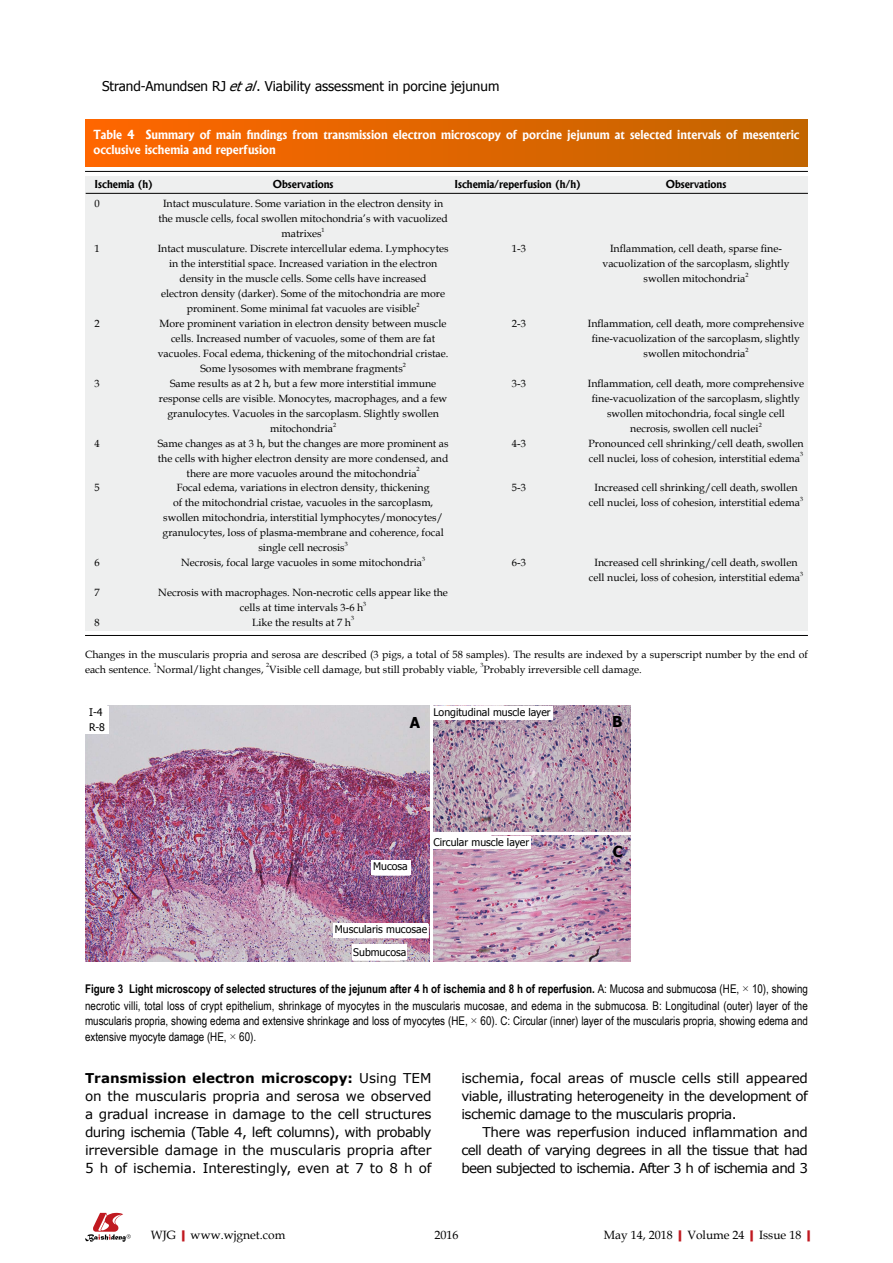
<style>
.page{position:relative;width:893px;height:1263px;background:#fff}
.page>*{position:absolute;margin:0;border:0;box-sizing:border-box;transform-origin:0 0}
.t1{font:700 15px "Tahoma";color:#000}
.t2{font:13.5px/18px "Verdana";letter-spacing:-.04em;color:#000;text-align:justify}
.t3{font:13.5px "Tahoma";color:#000}
.t4{font:13.5px "Verdana";letter-spacing:-.01em;color:#000}
.t5{font:12px/16.5px "Arial Narrow";color:#000}
.t6{font:700 12px/15px "Albertus";color:#fff}
.t7{font:12px "Book Antiqua";color:#000}
.t8{font:10.5px/15px "Book Antiqua";color:#000;text-align:center}
.t9{font:10.5px/22.6px "Tahoma";color:#000;text-align:center}
.t10{font:700 10.5px "Albertus";color:#000}
.t11{font:6.15px "Book Antiqua";color:#000}
.s1{font-style:italic}
.s2{font-weight:700}
.s3{font-family:"Garamond";font-size:10.5px}
.s4{font-weight:700;color:#c01920}
</style>
<div class="page">
<svg style="left:85px;top:1213px;width:46px;height:29px"></svg>
<div style="left:85px;top:119px;width:723px;height:48px;background:linear-gradient(to right,#f60,#c16500)"></div>
<div style="left:85px;top:176px;width:723px;height:454px;background:#eeefef"></div>
<hr style="left:85px;top:171px;width:723px;height:1px;background:#000">
<hr style="left:86px;top:193px;width:722px;height:1px;background:#000">
<hr style="left:85px;top:635px;width:723px;height:1px;background:#000">
<img style="left:85px;top:706px;width:344px;height:255px">
<img style="left:433px;top:706px;width:198px;height:125px">
<img style="left:433px;top:836px;width:198px;height:125px">
<div style="left:433px;top:836px;width:98px;height:12px;background:#fff"></div>
<div style="left:433px;top:706px;width:120px;height:13px;background:#fff"></div>
<div style="left:85px;top:706px;width:24px;height:27px;background:#fff"></div>
<div style="left:372px;top:860px;width:39px;height:15px;background:#fff"></div>
<div style="left:333px;top:923px;width:95px;height:15px;background:#fff"></div>
<div style="left:353px;top:945px;width:54px;height:15px;background:#fff"></div>
<p class="t3" style="left:102px;top:77px;width:399px">Strand-Amundsen RJ <span class="s1">etal</span>. Viability assessment in porcine jejunum</p>
<p class="t6" style="left:94px;top:127px;width:707px">Table 4 Summary of main findings from transmission electron microscopy of porcine jejunum at selected intervals of mesenteric occlusive ischemia and reperfusion</p>
<p class="t10" style="left:95px;top:178px;width:60px">Ischemia (h)</p>
<p class="t10" style="left:273px;top:178px;width:62px">Observations</p>
<p class="t10" style="left:455px;top:178px;width:128px">Ischemia/reperfusion (h/h)</p>
<p class="t10" style="left:666px;top:178px;width:62px">Observations</p>
<p class="t8" style="left:95px;top:196px;width:7px">0</p>
<p class="t8" style="left:158px;top:196px;width:291px">Intact musculature. Some variation in the electron density in the muscle cells, focal swollen mitochondria’s with vacuolized matrixes</p>
<p class="t11" style="left:322px;top:226px;width:5px">1</p>
<p class="t8" style="left:95px;top:241px;width:7px">1</p>
<p class="t8" style="left:158px;top:241px;width:292px">Intact musculature. Discrete intercellular edema. Lymphocytes in the interstitial space. Increased variation in the electron density in the muscle cells. Some cells have increased<br>electron density (darker). Some of the mitochondria are more prominent. Some minimal fat vacuoles are visible</p>
<p class="t11" style="left:416px;top:301px;width:5px">2</p>
<p class="t8" style="left:95px;top:316px;width:7px">2</p>
<p class="t8" style="left:158px;top:316px;width:292px">More prominent variation in electron density between muscle cells. Increased number of vacuoles, some of them are fat vacuoles. Focal edema, thickening of the mitochondrial cristae.<br>Some lysosomes with membrane fragments</p>
<p class="t11" style="left:403px;top:360px;width:5px">2</p>
<p class="t8" style="left:95px;top:375px;width:7px">3</p>
<p class="t8" style="left:159px;top:375px;width:290px">Same results as at 2 h, but a few more interstitial immune response cells are visible. Monocytes, macrophages, and a few granulocytes. Vacuoles in the sarcoplasm. Slightly swollen mitochondria</p>
<p class="t11" style="left:333px;top:420px;width:5px">2</p>
<p class="t8" style="left:95px;top:435px;width:7px">4</p>
<p class="t8" style="left:158px;top:435px;width:292px">Same changes as at 3 h, but the changes are more prominent as the cells with higher electron density are more condensed, and there are more vacuoles around the mitochondria</p>
<p class="t11" style="left:417px;top:465px;width:5px">2</p>
<p class="t8" style="left:95px;top:480px;width:7px">5</p>
<p class="t8" style="left:162px;top:480px;width:283px">Focal edema, variations in electron density, thickening<br>of the mitochondrial cristae, vacuoles in the sarcoplasm, swollen mitochondria, interstitial lymphocytes/monocytes/ granulocytes, loss of plasma-membrane and coherence, focal single cell necrosis</p>
<p class="t11" style="left:345px;top:540px;width:5px">3</p>
<p class="t8" style="left:512px;top:241px;width:15px">1-3</p>
<p class="t8" style="left:602px;top:241px;width:189px">Inflammation, cell death, sparse fine&shy;vacuolization of the sarcoplasm, slightly swollen mitochondria</p>
<p class="t11" style="left:745px;top:271px;width:5px">2</p>
<p class="t8" style="left:512px;top:316px;width:15px">2-3</p>
<p class="t8" style="left:588px;top:316px;width:218px">Inflammation, cell death, more comprehensive fine-vacuolization of the sarcoplasm, slightly swollen mitochondria</p>
<p class="t11" style="left:745px;top:345px;width:5px">2</p>
<p class="t8" style="left:512px;top:375px;width:15px">3-3</p>
<p class="t8" style="left:588px;top:375px;width:218px">Inflammation, cell death, more comprehensive fine-vacuolization of the sarcoplasm, slightly swollen mitochondria, focal single cell necrosis, swollen cell nuclei</p>
<p class="t11" style="left:759px;top:420px;width:5px">2</p>
<p class="t8" style="left:512px;top:435px;width:15px">4-3</p>
<p class="t8" style="left:589px;top:435px;width:216px;text-align:left">Pronounced cell shrinking/cell death, swollen cell nuclei, loss of cohesion, interstitial edema</p>
<p class="t11" style="left:800px;top:450px;width:5px">3</p>
<p class="t8" style="left:512px;top:480px;width:15px">5-3</p>
<p class="t8" style="left:589px;top:480px;width:213px">Increased cell shrinking/cell death, swollen cell nuclei, loss of cohesion, interstitial edema</p>
<p class="t11" style="left:800px;top:495px;width:5px">3</p>
<p class="t8" style="left:95px;top:555px;width:7px">6</p>
<p class="t8" style="left:181px;top:555px;width:243px">Necrosis, focal large vacuoles in some mitochondria</p>
<p class="t11" style="left:422px;top:554px;width:5px">3</p>
<p class="t8" style="left:512px;top:555px;width:15px">6-3</p>
<p class="t8" style="left:589px;top:555px;width:213px">Increased cell shrinking/cell death, swollen cell nuclei, loss of cohesion, interstitial edema</p>
<p class="t11" style="left:800px;top:569px;width:5px">3</p>
<p class="t8" style="left:95px;top:584px;width:7px">7</p>
<p class="t8" style="left:158px;top:584px;width:291px">Necrosis with macrophages. Non-necrotic cells appear like the cells at time intervals 3-6 h</p>
<p class="t11" style="left:363px;top:599px;width:5px">3</p>
<p class="t8" style="left:95px;top:614px;width:7px">8</p>
<p class="t8" style="left:252px;top:614px;width:100px">Like the results at 7 h</p>
<p class="t11" style="left:351px;top:614px;width:5px">3</p>
<p class="t8" style="left:85px;top:646px;width:724px;text-align:left">Changes in the muscularis propria and serosa are described (3 pigs, a total of 58 samples). The results are indexed by a superscript number by the end of each sentence.</p>
<p class="t11" style="left:154px;top:661px;width:5px">1</p>
<p class="t8" style="left:157px;top:661px;width:108px">Normal/light changes,</p>
<p class="t11" style="left:266px;top:661px;width:5px">2</p>
<p class="t8" style="left:269px;top:661px;width:210px">Visible cell damage, but still probably viable,</p>
<p class="t11" style="left:481px;top:661px;width:5px">3</p>
<p class="t8" style="left:484px;top:661px;width:160px">Probably irreversible cell damage.</p>
<p class="t9" style="left:89px;top:700px;width:15px">I-4</p>
<p class="t9" style="left:433px;top:700px;width:119px">Longitudinal muscle layer</p>
<p class="t9" style="left:89px;top:715px;width:17px">R-8</p>
<p class="t1" style="left:410px;top:712px;width:12px">A</p>
<p class="t1" style="left:612px;top:711px;width:12px">B</p>
<p class="t9" style="left:373px;top:854px;width:36px">Mucosa</p>
<p class="t9" style="left:433px;top:830px;width:97px">Circular muscle layer</p>
<p class="t1" style="left:613px;top:841px;width:12px">C</p>
<p class="t9" style="left:335px;top:917px;width:94px">Muscularis mucosae<br>Submucosa</p>
<p class="t5" style="left:85px;top:980px;width:724px"><span class="s2">Figure 3 Light microscopy of selected structures of the jejunum after 4 h of ischemia and 8 h of reperfusion.</span> A: Mucosa and submucosa (HE, <span class="s3">×</span> 10), showing necrotic villi, total loss of crypt epithelium, shrinkage of myocytes in the muscularis mucosae, and edema in the submucosa. B: Longitudinal (outer) layer of the</p>
<p class="t5" style="left:85px;top:1012px;width:724px">muscularis propria, showing edema and extensive shrinkage and loss of myocytes (HE, <span class="s3">×</span> 60). C: Circular (inner) layer of the muscularis propria, showing edema and extensive myocyte damage (HE, <span class="s3">×</span> 60).</p>
<p class="t2" style="left:85px;top:1069px;width:348px"><span class="s2">Transmission electron microscopy:</span> Using TEM on the muscularis propria and serosa we observed a gradual increase in damage to the cell structures during ischemia (Table 4, left columns), with probably irreversible damage in the muscularis propria after 5 h of ischemia. Interestingly, even at 7 to 8 h of</p>
<p class="t4" style="left:461px;top:1070px;width:348px">ischemia, focal areas of muscle cells still appeared</p>
<p class="t2" style="left:461px;top:1087px;width:348px">viable, illustrating heterogeneity in the development of</p>
<p class="t2" style="left:461px;top:1105px;width:277px">ischemic damage to the muscularis propria.</p>
<p class="t2" style="left:483px;top:1123px;width:327px">There was reperfusion induced inflammation and</p>
<p class="t2" style="left:461px;top:1141px;width:348px">cell death of varying degrees in all the tissue that had</p>
<p class="t2" style="left:461px;top:1159px;width:348px">been subjected to ischemia. After 3 h of ischemia and 3</p>
<p class="t7" style="left:151px;top:1226px;width:136px">WJG<span class="s4">|</span>www.wjgnet.com</p>
<p class="t7" style="left:434px;top:1226px;width:25px">2016</p>
<p class="t7" style="left:604px;top:1226px;width:214px">May 14, 2018<span class="s4">|</span>Volume 24<span class="s4">|</span>Issue 18<span class="s4">|</span></p>
</div>
